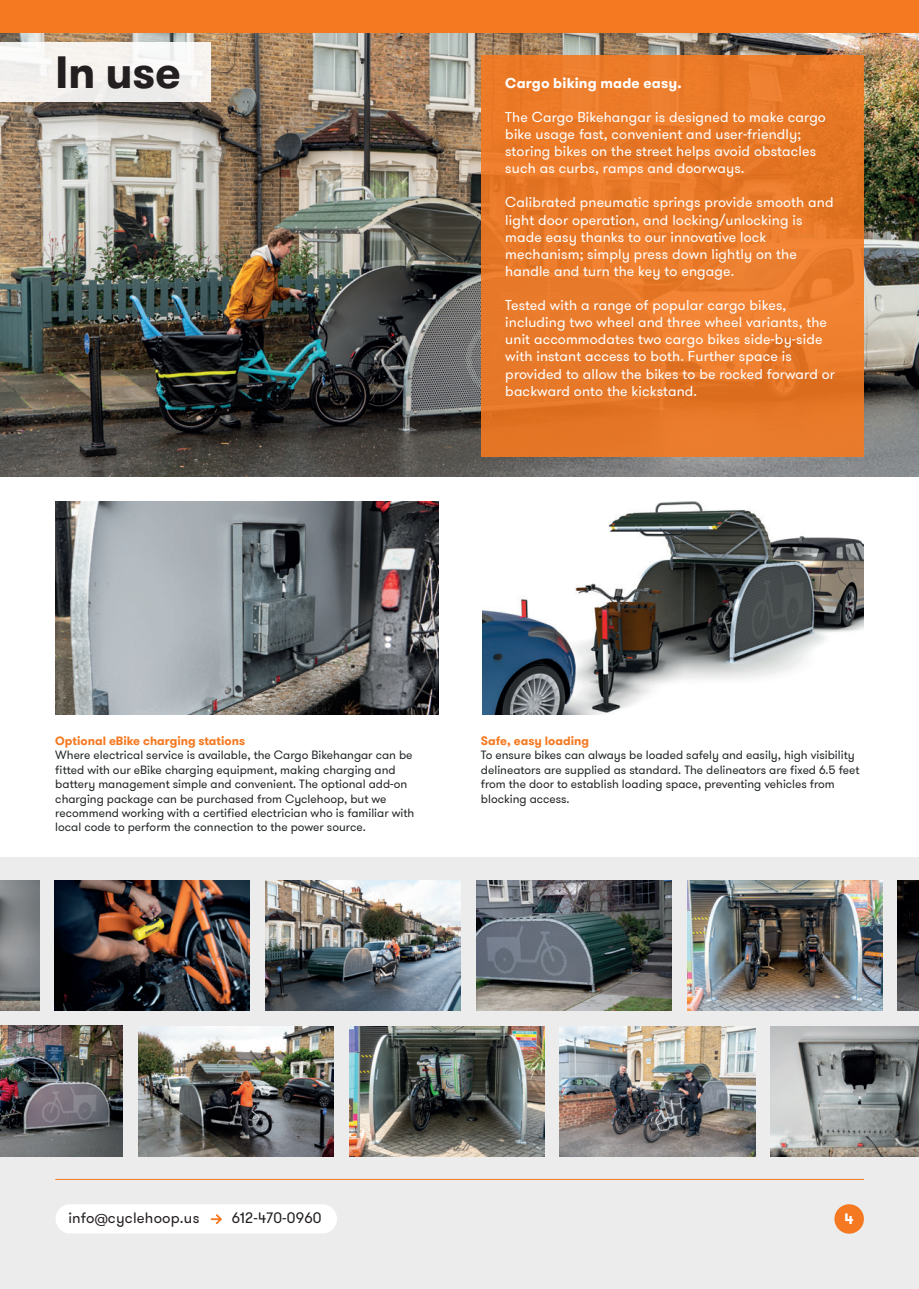
<style>
.page{position:relative;width:919px;height:1289px;background:#fff}
.page>*{position:absolute;margin:0;border:0;box-sizing:border-box;transform-origin:0 0}
.t1{font:700 45px "GT Walsheim Pro";color:#231f20}
.t2{font:15px "GT Walsheim Pro";letter-spacing:.015em;color:#231f20}
.t3{font:700 15px "GT Walsheim Pro";color:#fff}
.t4{font:14.25px/17.1px "GT Walsheim Pro";letter-spacing:.01em;color:#fff}
.t5{font:700 14.25px "GT Walsheim Pro";letter-spacing:.01em;color:#fff}
.t6{font:12px/14.4px "GT Walsheim Pro";color:#242729}
.t7{font:700 12px "GT Walsheim Pro";color:#f47921}
</style>
<div class="page">
<div style="left:0;top:857px;width:918px;height:431px;background:#ebeceb"></div>
<hr style="left:55px;top:1178px;width:808px;height:1px;background:#f47921">
<div style="left:834px;top:1204px;width:29px;height:29px;background:#f47921;border-radius:50%"></div>
<div style="left:0;top:0;width:918px;height:34px;background:#f47921"></div>
<img style="left:0;top:33px;width:918px;height:443px">
<div style="left:0;top:42px;width:211px;height:60px;background:#f5f2ef"></div>
<div style="left:481px;top:55px;width:382px;height:401px;background:#e97a29"></div>
<img style="left:55px;top:501px;width:383px;height:213px">
<img style="left:482px;top:501px;width:381px;height:213px">
<div style="left:55px;top:1204px;width:282px;height:29px;background:#fff;border-radius:15px"></div>
<svg style="left:211px;top:1214px;width:11px;height:11px"></svg>
<img style="left:0;top:880px;width:39px;height:130px">
<img style="left:770px;top:1026px;width:148px;height:130px">
<img style="left:55px;top:880px;width:195px;height:130px">
<img style="left:265px;top:880px;width:195px;height:130px">
<img style="left:476px;top:880px;width:195px;height:130px">
<img style="left:687px;top:880px;width:195px;height:130px">
<img style="left:138px;top:1026px;width:195px;height:130px">
<img style="left:349px;top:1026px;width:195px;height:130px">
<img style="left:897px;top:880px;width:21px;height:130px">
<img style="left:560px;top:1026px;width:195px;height:130px">
<img style="left:0;top:1025px;width:123px;height:131px">
<h1 class="t1" style="left:55px;top:43px;width:127px">In use</h1>
<p class="t5" style="left:505px;top:73px;width:178px">Cargo biking made easy.</p>
<p class="t4" style="left:505px;top:109px;width:322px">The Cargo Bikehangar is designed to make cargo bike usage fast, convenient and user-friendly; storing bikes on the street helps avoid obstacles such as curbs, ramps and doorways.</p>
<p class="t4" style="left:505px;top:194px;width:330px">Calibrated pneumatic springs provide smooth and light door operation, and locking/unlocking is made easy thanks to our innovative lock mechanism; simply press down lightly on the handle and turn the key to engage.</p>
<p class="t4" style="left:505px;top:297px;width:331px">Tested with a range of popular cargo bikes, including two wheel and three wheel variants, the unit accommodates two cargo bikes side-by-side with instant access to both. Further space is provided to allow the bikes to be rocked forward or backward onto the kickstand.</p>
<p class="t7" style="left:55px;top:732px;width:191px">Optional eBike charging stations</p>
<p class="t6" style="left:55px;top:748px;width:360px">Where electrical service is available, the Cargo Bikehangar can be fitted with our eBike charging equipment, making charging and battery management simple and convenient. The optional add-on charging package can be purchased from Cyclehoop, but we recommend working with a certified electrician who is familiar with local code to perform the connection to the power source.</p>
<p class="t7" style="left:481px;top:732px;width:109px">Safe, easy loading</p>
<p class="t6" style="left:481px;top:748px;width:380px">To ensure bikes can always be loaded safely and easily, high visibility delineators are supplied as standard. The delineators are fixed 6.5 feet from the door to establish loading space, preventing vehicles from blocking access.</p>
<p class="t2" style="left:68px;top:1208px;width:133px">info@cyclehoop.us</p>
<p class="t2" style="left:232px;top:1208px;width:91px">612-470-0960</p>
<p class="t3" style="left:844px;top:1208px;width:11px">4</p>
</div>
